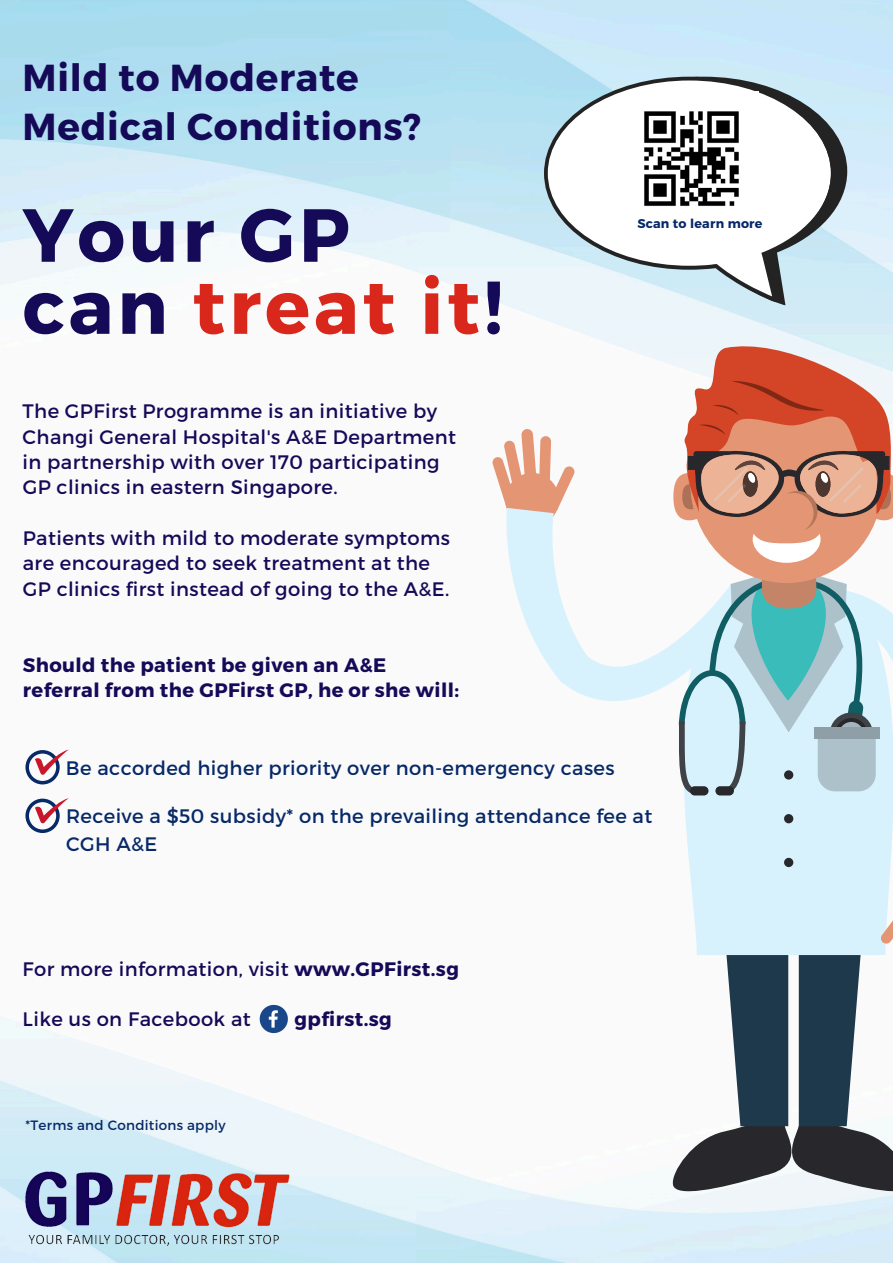
<style>
.page{position:relative;width:893px;height:1263px;background:#fff}
.page>*{position:absolute;margin:0;border:0;box-sizing:border-box;transform-origin:0 0}
.t1{font:700 75px/72px "Montserrat";letter-spacing:.05em;color:#150a58}
.t2{font:700 37.5px/48.4px "Montserrat";letter-spacing:.02em;color:#150a58}
.t3{font:19.5px/25.3px "Montserrat";letter-spacing:.02em;color:#150a58}
.t4{font:19.5px/27px "Montserrat";letter-spacing:.02em;color:#072968}
.t5{font:700 19.5px/25.3px "Montserrat";letter-spacing:.02em;color:#150a58}
.t6{font:13.5px "Montserrat";letter-spacing:.02em;color:#072968}
.t7{font:700 12.6px "Montserrat";letter-spacing:.02em;color:#072968}
.s1{color:#d9281b}
.s2{font-weight:700}
</style>
<div class="page">
<img style="left:0;top:0;width:893px;height:1263px">
<img style="left:23px;top:1169px;width:267px;height:76px">
<svg style="left:492px;top:429px;width:83px;height:99px"></svg>
<svg style="left:506px;top:508px;width:164px;height:193px"></svg>
<svg style="left:632px;top:558px;width:38px;height:397px"></svg>
<svg style="left:670px;top:337px;width:223px;height:860px"></svg>
<div style="left:814px;top:728px;width:65px;height:11px;background:#8f9fa7"></div>
<div style="left:784px;top:770px;width:9px;height:9px;background:#27272c;border-radius:50%"></div>
<div style="left:784px;top:814px;width:9px;height:9px;background:#27272c;border-radius:50%"></div>
<div style="left:784px;top:858px;width:9px;height:9px;background:#27272c;border-radius:50%"></div>
<svg style="left:25px;top:798px;width:44px;height:35px"></svg>
<svg style="left:25px;top:749px;width:44px;height:35px"></svg>
<svg style="left:260px;top:1005px;width:28px;height:28px"></svg>
<svg style="left:560px;top:77px;width:287px;height:228px;fill:#ccebf6"></svg>
<svg style="left:544px;top:77px;width:291px;height:225px"></svg>
<img style="left:624px;top:91px;width:134px;height:134px">
<h2 class="t2" style="left:23px;top:54px;width:400px">Mild to Moderate<br>Medical Conditions?</h2>
<h1 class="t1" style="left:23px;top:200px;width:482px">Your GP can <span class="s1">treat it</span>!</h1>
<p class="t3" style="left:23px;top:399px;width:435px">The GPFirst Programme is an initiative by Changi General Hospital's A&amp;E Department in partnership with over 170 participating GP clinics in eastern Singapore.</p>
<p class="t3" style="left:23px;top:525px;width:429px">Patients with mild to moderate symptoms are encouraged to seek treatment at the<br>GP clinics first instead of going to the A&amp;E.</p>
<p class="t5" style="left:23px;top:652px;width:438px">Should the patient be given an A&amp;E referral from the GPFirst GP, he or she will:</p>
<p class="t7" style="left:637px;top:216px;width:127px">Scan to learn more</p>
<p class="t4" style="left:66px;top:754px;width:550px">Be accorded higher priority over non-emergency cases</p>
<p class="t4" style="left:66px;top:803px;width:588px">Receive a $50 subsidy* on the prevailing attendance fee at<br>CGH A&amp;E</p>
<p class="t3" style="left:23px;top:956px;width:438px">For more information, visit <span class="s2">www.GPFirst.sg</span></p>
<p class="t3" style="left:23px;top:1007px;width:230px">Like us on Facebook at</p>
<p class="t5" style="left:295px;top:1007px;width:99px">gpfirst.sg</p>
<p class="t6" style="left:25px;top:1117px;width:202px">*Terms and Conditions apply</p>
</div>
